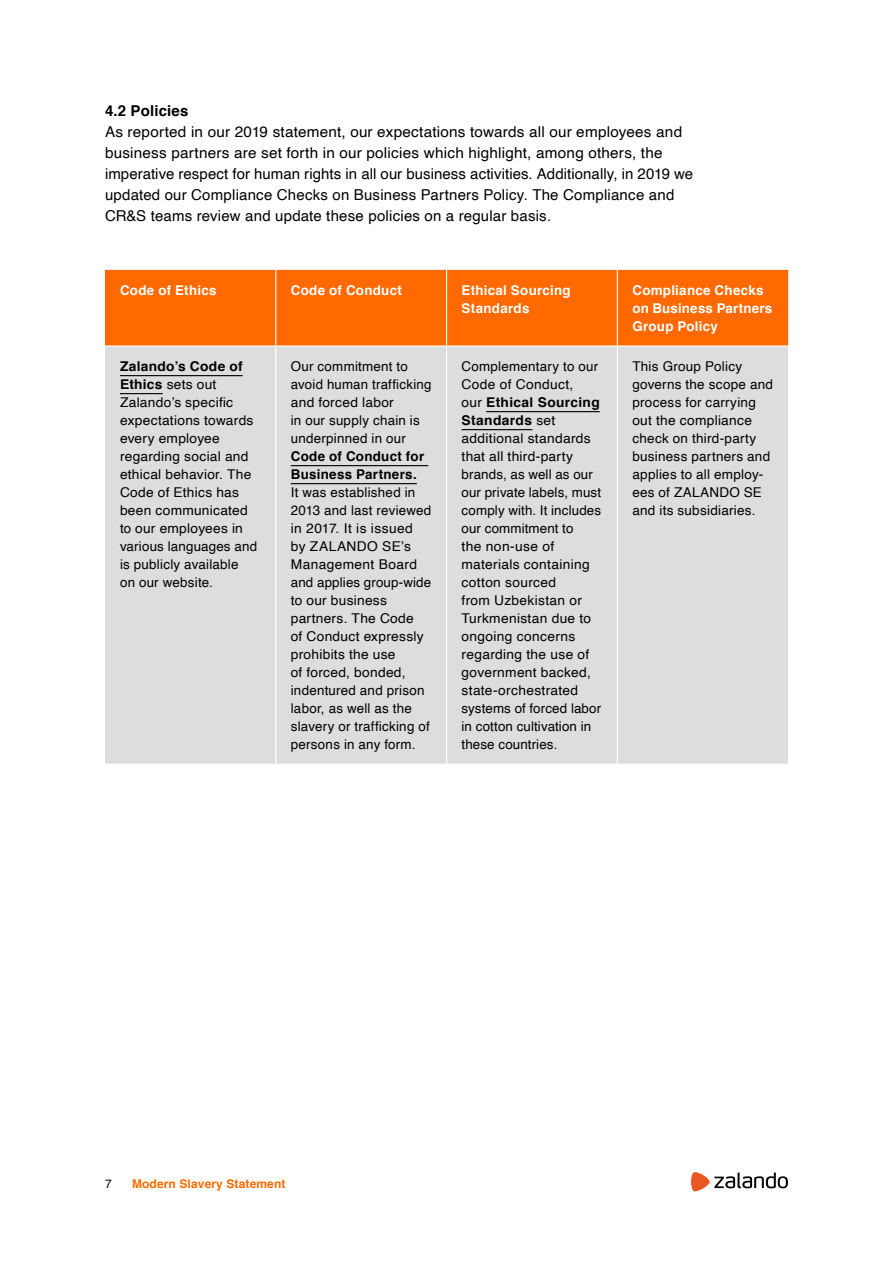
<style>
.page{position:relative;width:893px;height:1263px;background:#fff}
.page>*{position:absolute;margin:0;border:0;box-sizing:border-box;transform-origin:0 0}
.t1{font:15px/21px "Helvetica";letter-spacing:.01em;color:#000}
.t2{font:700 15px "Helvetica";letter-spacing:.01em;color:#000}
.t3{font:13.5px/18px "Helvetica";letter-spacing:.02em;color:#000}
.t4{font:700 13.5px/18px "Helvetica";letter-spacing:.02em;color:#fff}
.t5{font:700 13.5px/18px "Helvetica";letter-spacing:.02em;color:#000}
.t6{font:700 12px "Helvetica";letter-spacing:.01em;color:#ff6900}
.t7{font:12px "Helvetica";color:#000}
.s1{font-weight:700}
</style>
<div class="page">
<svg style="left:691px;top:1172px;width:97px;height:19px"></svg>
<div style="left:105px;top:270px;width:683px;height:75px;background:#ff6900"></div>
<div style="left:105px;top:347px;width:683px;height:417px;background:#ddd"></div>
<hr style="left:275px;top:270px;width:1px;height:75px;background:#fff">
<hr style="left:446px;top:270px;width:1px;height:75px;background:#fff">
<hr style="left:617px;top:270px;width:1px;height:75px;background:#fff">
<hr style="left:275px;top:347px;width:1px;height:417px;background:#fff">
<hr style="left:446px;top:347px;width:1px;height:417px;background:#fff">
<hr style="left:617px;top:347px;width:1px;height:417px;background:#fff">
<hr style="left:120px;top:375px;width:123px;height:1px;background:#000">
<hr style="left:120px;top:393px;width:43px;height:1px;background:#000">
<hr style="left:291px;top:465px;width:137px;height:1px;background:#000">
<hr style="left:291px;top:483px;width:126px;height:1px;background:#000">
<hr style="left:486px;top:411px;width:114px;height:1px;background:#000">
<hr style="left:462px;top:429px;width:70px;height:1px;background:#000">
<p class="t2" style="left:105px;top:99px;width:85px">4.2 Policies</p>
<p class="t1" style="left:105px;top:122px;width:590px">As reported in our 2019 statement, our expectations towards all our employees and business partners are set forth in our policies which highlight, among others, the imperative respect for human rights in all our business activities. Additionally, in 2019 we updated our Compliance Checks on Business Partners Policy. The Compliance and CR&amp;S teams review and update these policies on a regular basis.</p>
<p class="t4" style="left:120px;top:281px;width:98px">Code of Ethics</p>
<p class="t4" style="left:291px;top:281px;width:113px">Code of Conduct</p>
<p class="t4" style="left:462px;top:281px;width:111px">Ethical Sourcing<br>Standards</p>
<p class="t4" style="left:632px;top:281px;width:141px">Compliance Checks on Business Partners<br>Group Policy</p>
<p class="t3" style="left:120px;top:358px;width:139px"><span class="s1">Zalando’s Code of<br>Ethics</span> sets out<br>Zalando’s specific expectations towards every employee regarding social and ethical behavior. The<br>Code of Ethics has been communicated to our employees in various languages and is publicly available<br>on our website.</p>
<p class="t3" style="left:291px;top:358px;width:142px">Our commitment to avoid human trafficking and forced labor<br>in our supply chain is underpinned in our</p>
<p class="t3" style="left:462px;top:358px;width:141px">Complementary to our<br>Code of Conduct,<br>our <span class="s1">Ethical Sourcing<br>Standards</span> set additional standards that all third-party brands, as well as our our private labels, must comply with. It includes our commitment to<br>the non-use of materials containing cotton sourced<br>from Uzbekistan or<br>Turkmenistan due to ongoing concerns regarding the use of government backed, state-orchestrated systems of forced labor in cotton cultivation in these countries.</p>
<p class="t3" style="left:632px;top:358px;width:142px">This Group Policy governs the scope and process for carrying out the compliance check on third-party business partners and applies to all employ&shy;ees of ZALANDO SE and its subsidiaries.</p>
<p class="t5" style="left:291px;top:448px;width:135px">Code of Conduct for<br>Business Partners.</p>
<p class="t3" style="left:291px;top:484px;width:142px">It was established in<br>2013 and last reviewed in 2017. It is issued<br>by ZALANDO SE’s<br>Management Board and applies group-wide to our business partners. The Code<br>of Conduct expressly prohibits the use<br>of forced, bonded, indentured and prison labor, as well as the slavery or trafficking of persons in any form.</p>
<p class="t7" style="left:105px;top:1175px;width:8px">7</p>
<p class="t6" style="left:132px;top:1174px;width:155px">Modern Slavery Statement</p>
</div>
